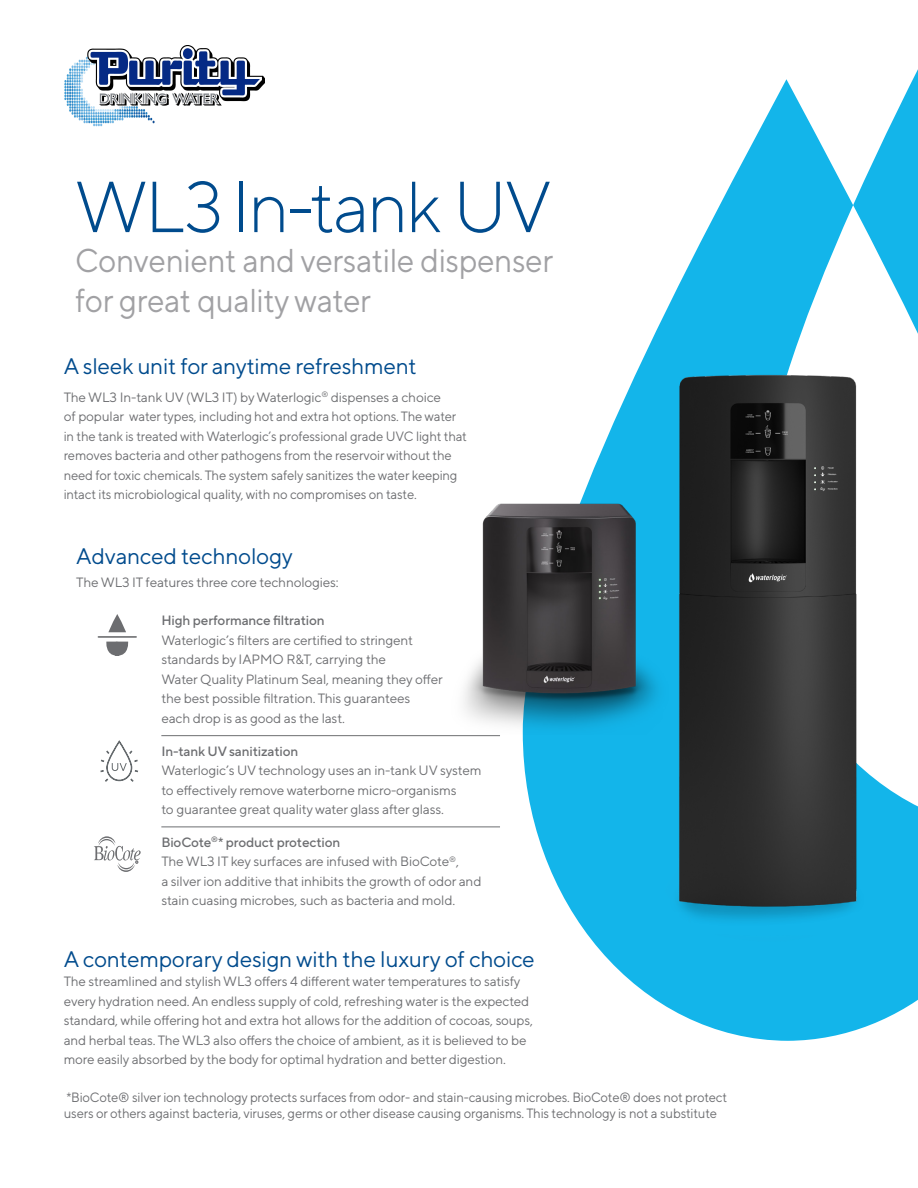
<style>
.page{position:relative;width:918px;height:1188px;background:#fff}
.page>*{position:absolute;margin:0;border:0;box-sizing:border-box;transform-origin:0 0}
.t1{font:300 72px "TT Norms Pro";letter-spacing:-.03em;color:#004b8d}
.t2{font:33px/40.5px "TT Norms Pro";letter-spacing:-.01em;color:#a1a1a4;scale:.95 1}
.t3{font:22.5px "TT Norms Pro";letter-spacing:-.01em;color:#004b8d}
.t4{font:13.5px/19.5px "TT Norms Pro";letter-spacing:-.01em;color:#6d6e71}
.t5{font:13.5px/16.2px "TT Norms Pro";letter-spacing:-.01em;color:#6d6e71;scale:.96 1}
.t6{font:500 13.5px "TT Norms Pro";letter-spacing:-.01em;color:#6d6e71}
.s1{font-weight:500}
</style>
<div class="page">
<svg style="left:654px;top:69px;width:264px;height:972px"></svg>
<hr style="left:161px;top:735px;width:339px;height:1px;background:#6d6e71">
<hr style="left:161px;top:827px;width:339px;height:1px;background:#6d6e71">
<hr style="left:98px;top:636px;width:38px;height:2px;background:#6c6d70">
<svg style="left:108px;top:614px;width:18px;height:18px"></svg>
<svg style="left:106px;top:642px;width:23px;height:14px"></svg>
<svg style="left:94px;top:836px;width:47px;height:36px"></svg>
<img style="left:522px;top:261px;width:396px;height:738px">
<svg style="left:101px;top:740px;width:37px;height:42px"></svg>
<img style="left:464px;top:442px;width:246px;height:293px">
<img style="left:64px;top:45px;width:200px;height:81px">
<p class="t1" style="left:75px;top:155px;width:478px">WL3 In-tank UV</p>
<p class="t2" style="left:75px;top:238px;width:505px">Convenient and versatile dispenser for great quality water</p>
<p class="t3" style="left:64px;top:350px;width:354px">A sleek unit for anytime refreshment</p>
<p class="t4" style="left:64px;top:386px;width:405px">The WL3 In-tank UV (WL3 IT) by Waterlogic<sup>®</sup> dispenses a choice<br>of popular water types, including hot and extra hot options. The water in the tank is treated with Waterlogic’s professional grade UVC light that removes bacteria and other pathogens from the reservoir without the need for toxic chemicals. The system safely sanitizes the water keeping intact its microbiological quality, with no compromises on taste.</p>
<p class="t3" style="left:76px;top:540px;width:218px">Advanced technology</p>
<p class="t4" style="left:76px;top:572px;width:264px">The WL3 IT features three core technologies:</p>
<p class="t4" style="left:161px;top:610px;width:253px"><span class="s1">High performance filtration<br></span>Waterlogic’s filters are certified to stringent</p>
<p class="t4" style="left:161px;top:649px;width:226px">standards by IAPMO R&amp;T, carrying the</p>
<p class="t4" style="left:161px;top:668px;width:283px">Water Quality Platinum Seal, meaning they offer</p>
<p class="t4" style="left:161px;top:688px;width:250px">the best possible filtration. This guarantees</p>
<p class="t4" style="left:161px;top:707px;width:185px">each drop is as good as the last.</p>
<p class="t4" style="left:161px;top:740px;width:322px"><span class="s1">In-tank UV sanitization<br></span>Waterlogic’s UV technology uses an in-tank UV system to effectively remove waterborne micro-organisms<br>to guarantee great quality water glass after glass.</p>
<p class="t6" style="left:161px;top:832px;width:180px">BioCote<sup>®</sup>* product protection</p>
<p class="t4" style="left:161px;top:851px;width:299px">The WL3 IT key surfaces are infused with BioCote<sup>®</sup>,</p>
<p class="t4" style="left:161px;top:870px;width:322px">a silver ion additive that inhibits the growth of odor and</p>
<p class="t4" style="left:161px;top:890px;width:295px">stain cuasing microbes, such as bacteria and mold.</p>
<p class="t3" style="left:64px;top:942px;width:472px">A contemporary design with the luxury of choice</p>
<p class="t4" style="left:64px;top:971px;width:458px">The streamlined and stylish WL3 offers 4 different water temperatures to satisfy</p>
<p class="t4" style="left:64px;top:990px;width:471px">every hydration need. An endless supply of cold, refreshing water is the expected standard, while offering hot and extra hot allows for the addition of cocoas, soups, and herbal teas. The WL3 also offers the choice of ambient, as it is believed to be</p>
<p class="t4" style="left:64px;top:1049px;width:444px">more easily absorbed by the body for optimal hydration and better digestion.</p>
<p class="t5" style="left:64px;top:1088px;width:693px">*BioCote® silver ion technology protects surfaces from odor- and stain-causing microbes. BioCote® does not protect users or others against bacteria, viruses, germs or other disease causing organisms. This technology is not a substitute</p>
</div>
